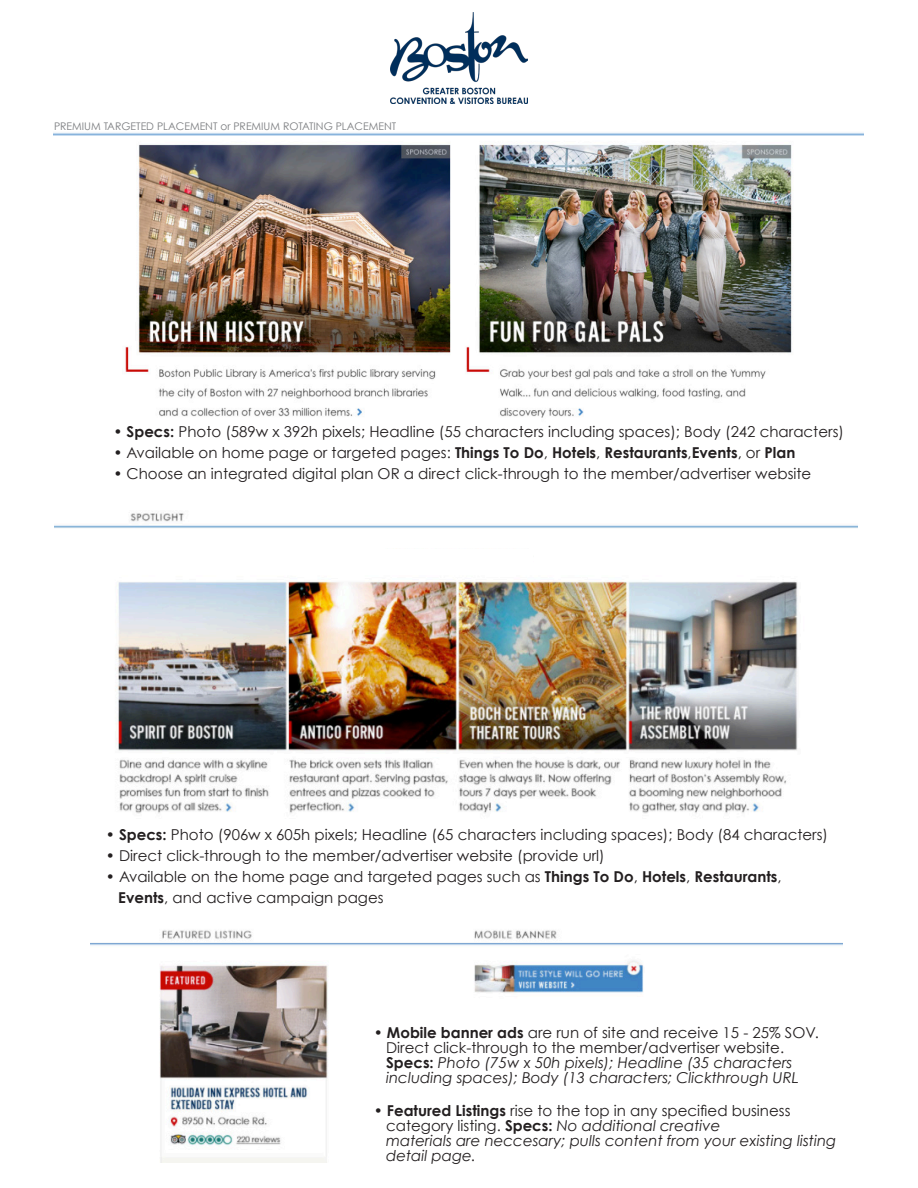
<style>
.page{position:relative;width:918px;height:1188px;background:#fff}
.page>*{position:absolute;margin:0;border:0;box-sizing:border-box;transform-origin:0 0}
.t1{font:15px/15px "Century Gothic";color:#231f20}
.t2{font:italic 15px/15px "Century Gothic";color:#231f20}
.t3{font:10.5px "Century Gothic";color:#7a7c7f}
.s1{font-weight:700}
.s2{font-style:normal}
.s3{font-weight:700;font-style:normal}
.s4{font-style:italic}
</style>
<div class="page">
<img style="left:54px;top:513px;width:804px;height:301px">
<img style="left:91px;top:930px;width:752px;height:232px">
<div style="left:379px;top:549px;width:153px;height:23px;background:#fff"></div>
<img style="left:125px;top:144px;width:667px;height:274px">
<img style="left:390px;top:13px;width:138px;height:90px">
<p class="t3" style="left:54px;top:118px;width:344px">PREMIUM TARGETED PLACEMENT or PREMIUM ROTATING PLACEMENT</p>
<p class="t1" style="left:113px;top:424px;width:732px">• <span class="s1">Specs:</span> Photo (589w x 392h pixels; Headline (55 characters including spaces); Body (242 characters)</p>
<p class="t1" style="left:113px;top:445px;width:683px">• Available on home page or targeted pages: <span class="s1">Things To Do</span>, <span class="s1">Hotels</span>, <span class="s1">Restaurants</span>,<span class="s1">Events</span>, or <span class="s1">Plan</span></p>
<p class="t1" style="left:113px;top:466px;width:699px">• Choose an integrated digital plan OR a direct click-through to the member/advertiser website</p>
<p class="t1" style="left:106px;top:827px;width:724px">• <span class="s1">Specs:</span> Photo (906w x 605h pixels; Headline (65 characters including spaces); Body (84 characters)</p>
<p class="t1" style="left:106px;top:848px;width:500px">• Direct click-through to the member/advertiser website (provide url)</p>
<p class="t1" style="left:106px;top:869px;width:677px">• Available on the home page and targeted pages such as <span class="s1">Things To Do</span>, <span class="s1">Hotels</span>, <span class="s1">Restaurants</span>,</p>
<p class="t1" style="left:118px;top:890px;width:267px"><span class="s1">Events</span>, and active campaign pages</p>
<p class="t1" style="left:374px;top:1024px;width:447px">• <span class="s1">Mobile banner ads</span> are run of site and receive 15 - 25% SOV.</p>
<p class="t2" style="left:386px;top:1039px;width:414px"><span class="s2">Direct click-through to the member/advertiser website.<br></span><span class="s3">Specs:</span> Photo (75w x 50h pixels); Headline (35 characters including spaces); Body (13 characters; Clickthrough URL</p>
<p class="t1" style="left:386px;top:1102px;width:406px;text-indent:-12px">• <span class="s1">Featured Listings</span> rise to the top in any specified business category listing. <span class="s1">Specs:</span> <span class="s4">No additional creative</span></p>
<p class="t2" style="left:386px;top:1132px;width:452px">materials are neccesary; pulls content from your existing listing</p>
<p class="t2" style="left:386px;top:1147px;width:91px">detail page.</p>
</div>
